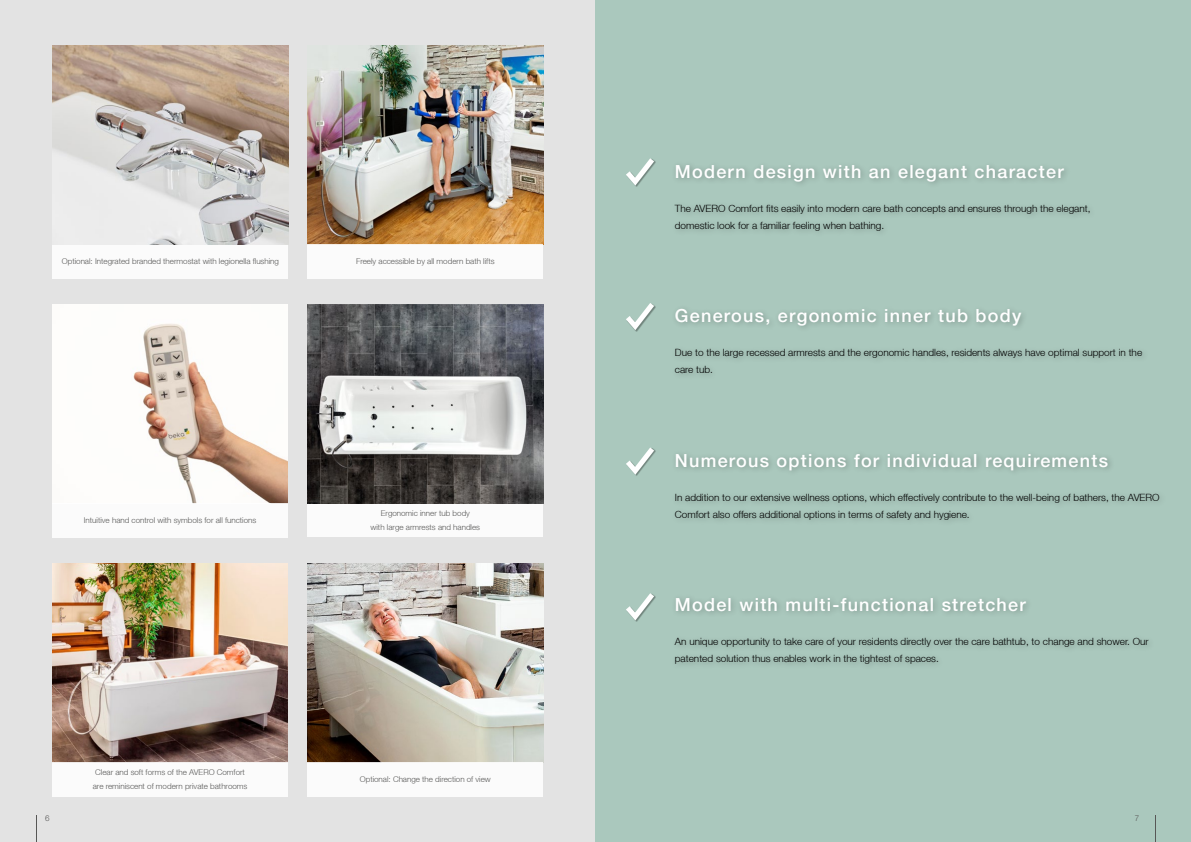
<style>
.page{position:relative;width:1191px;height:842px;background:#fff}
.page>*{position:absolute;margin:0;border:0;box-sizing:border-box;transform-origin:0 0}
.t1{font:500 18px "Helvetica Neue LT";letter-spacing:.07em;color:#fff}
.t2{font:300 10px/17px "Helvetica Neue LT";color:#000}
.t3{font:300 8px "Helvetica Neue LT";color:#575756}
.t4{font:300 8px "Helvetica Neue LT Std";color:#575756}
</style>
<div class="page">
<div style="left:0;top:0;width:595px;height:842px;background:#e3e3e3"></div>
<img style="left:308px;top:46px;width:235px;height:198px">
<div style="left:308px;top:503px;width:235px;height:34px;background:#fff"></div>
<div style="left:308px;top:244px;width:235px;height:34px;background:#fff"></div>
<img style="left:52px;top:305px;width:236px;height:198px">
<div style="left:52px;top:503px;width:236px;height:34px;background:#fff"></div>
<div style="left:52px;top:244px;width:236px;height:34px;background:#fff"></div>
<img style="left:52px;top:46px;width:236px;height:198px">
<img style="left:308px;top:564px;width:235px;height:198px">
<div style="left:308px;top:762px;width:235px;height:34px;background:#fff"></div>
<img style="left:52px;top:564px;width:236px;height:198px">
<div style="left:52px;top:762px;width:236px;height:34px;background:#fff"></div>
<div style="left:595px;top:0;width:596px;height:842px;background:#aac8bd"></div>
<img style="left:308px;top:305px;width:235px;height:198px">
<svg style="left:626px;top:158px;width:30px;height:29px"></svg>
<svg style="left:626px;top:303px;width:30px;height:29px"></svg>
<svg style="left:626px;top:447px;width:30px;height:29px"></svg>
<svg style="left:626px;top:593px;width:30px;height:29px"></svg>
<div style="left:670px;top:160px;width:426px;height:78px;background:#000;opacity:.27"></div>
<div style="left:670px;top:305px;width:479px;height:76px;background:#000;opacity:.27"></div>
<div style="left:670px;top:449px;width:496px;height:78px;background:#000;opacity:.27"></div>
<div style="left:670px;top:594px;width:485px;height:78px;background:#000;opacity:.27"></div>
<svg style="left:36px;top:815px;width:1px;height:27px"></svg>
<svg style="left:1155px;top:815px;width:1px;height:27px"></svg>
<p class="t3" style="left:62px;top:256px;width:219px">Optional: Integrated branded thermostat with legionella flushing</p>
<p class="t3" style="left:356px;top:256px;width:140px">Freely accessible by all modern bath lifts</p>
<p class="t3" style="left:84px;top:515px;width:174px">Intuitive hand control with symbols for all functions</p>
<p class="t3" style="left:95px;top:767px;width:151px">Clear and soft forms of the AVERO Comfort</p>
<p class="t3" style="left:93px;top:781px;width:156px">are reminiscent of modern private bathrooms</p>
<p class="t3" style="left:381px;top:508px;width:91px">Ergonomic inner tub body</p>
<p class="t3" style="left:370px;top:522px;width:111px">with large armrests and handles</p>
<p class="t3" style="left:360px;top:774px;width:133px">Optional: Change the direction of view</p>
<p class="t1" style="left:675px;top:161px;width:390px">Modern design with an elegant character</p>
<p class="t2" style="left:675px;top:199px;width:417px">The AVERO Comfort fits easily into modern care bath concepts and ensures through the elegant,</p>
<p class="t2" style="left:675px;top:216px;width:211px">domestic look for a familiar feeling when bathing.</p>
<p class="t1" style="left:675px;top:305px;width:348px">Generous, ergonomic inner tub body</p>
<p class="t2" style="left:675px;top:344px;width:469px">Due to the large recessed armrests and the ergonomic handles, residents always have optimal support in the care tub.</p>
<p class="t1" style="left:675px;top:450px;width:434px">Numerous options for individual requirements</p>
<p class="t2" style="left:675px;top:489px;width:486px">In addition to our extensive wellness options, which effectively contribute to the well-being of bathers, the AVERO<br>Comfort also offers additional options in terms of safety and hygiene.</p>
<p class="t1" style="left:675px;top:594px;width:352px">Model with multi-functional stretcher</p>
<p class="t2" style="left:675px;top:633px;width:475px">An unique opportunity to take care of your residents directly over the care bathtub, to change and shower. Our patented solution thus enables work in the tightest of spaces.</p>
<p class="t4" style="left:45px;top:813px;width:6px">6</p>
<p class="t4" style="left:1134px;top:813px;width:6px">7</p>
</div>
